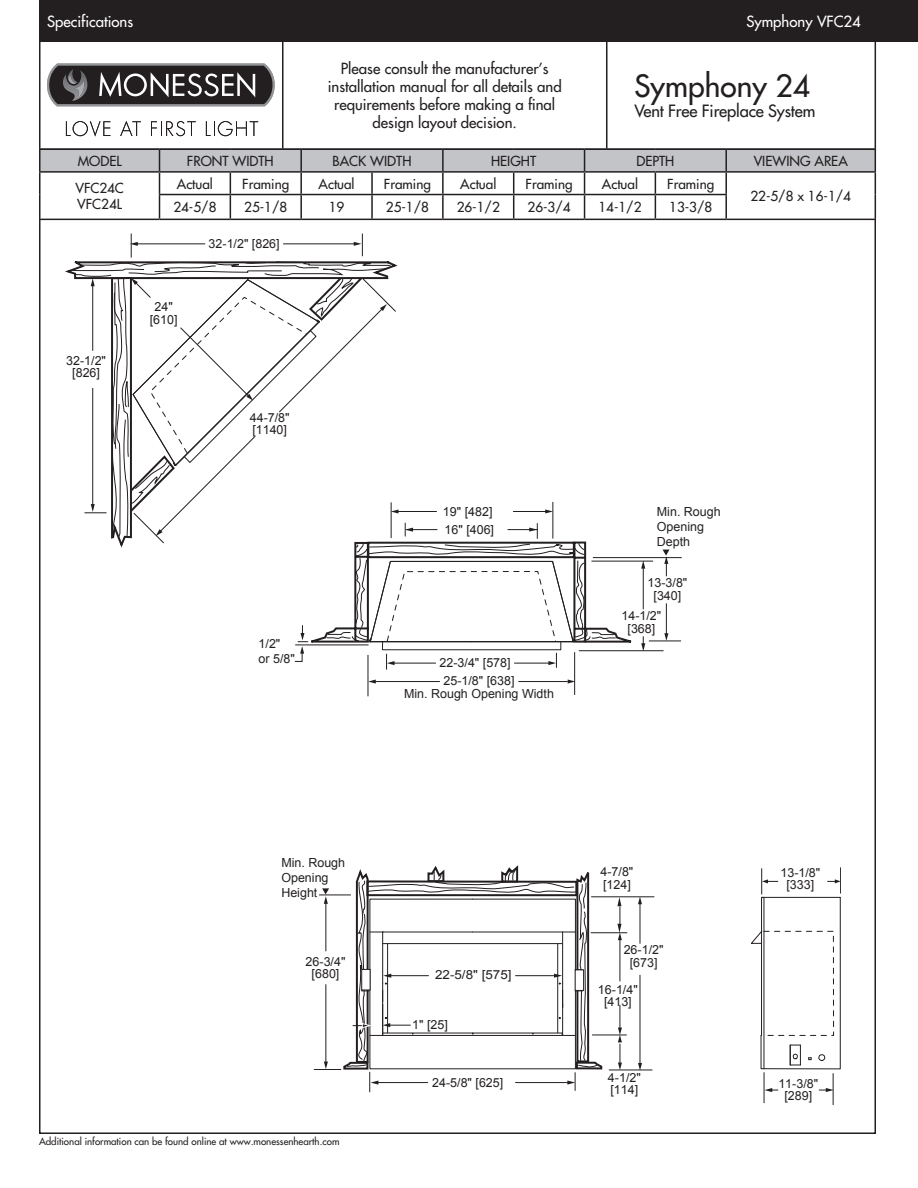
<style>
.page{position:relative;width:918px;height:1188px;background:#fff}
.page>*{position:absolute;margin:0;border:0;box-sizing:border-box;transform-origin:0 0}
.t1{font:30px "Futura";color:#231f20}
.t2{font:16.5px "Futura";letter-spacing:-.01em;color:#231f20}
.t3{font:15px/18px "Futura";color:#231f20;text-align:center}
.t4{font:15px "Futura";color:#fff}
.t5{font:13.5px/16.2px "Futura";color:#231f20}
.t6{font:12.45px/12.5px "Arial";color:#231f20;text-align:center}
.t7{font:12.45px "Arial";color:#231f20;scale:1.08 1}
.t8{font:9.75px "Futura";color:#231f20}
</style>
<div class="page">
<div style="left:39px;top:0;width:879px;height:42px;background:#231f20"></div>
<hr style="left:39px;top:42px;width:1px;height:106px;background:#231f20">
<hr style="left:282px;top:42px;width:2px;height:106px;background:#231f20">
<hr style="left:606px;top:42px;width:2px;height:106px;background:#231f20">
<hr style="left:875px;top:42px;width:1px;height:106px;background:#231f20">
<hr style="left:368px;top:655px;width:1px;height:41px;background:#231f20">
<hr style="left:574px;top:652px;width:1px;height:43px;background:#231f20">
<hr style="left:518px;top:681px;width:50px;height:1px;background:#231f20">
<hr style="left:374px;top:681px;width:66px;height:1px;background:#231f20">
<svg style="left:568px;top:679px;width:7px;height:5px"></svg>
<svg style="left:368px;top:680px;width:8px;height:4px"></svg>
<hr style="left:609px;top:1070px;width:43px;height:1px;background:#231f20">
<hr style="left:592px;top:1035px;width:34px;height:1px;background:#231f20">
<hr style="left:591px;top:932px;width:36px;height:1px;background:#231f20">
<hr style="left:591px;top:896px;width:63px;height:1px;background:#231f20">
<hr style="left:640px;top:975px;width:1px;height:89px;background:#231f20">
<hr style="left:640px;top:903px;width:1px;height:40px;background:#231f20">
<svg style="left:638px;top:1063px;width:4px;height:8px"></svg>
<svg style="left:638px;top:897px;width:4px;height:7px"></svg>
<hr style="left:620px;top:939px;width:1px;height:42px;background:#231f20">
<svg style="left:618px;top:1005px;width:4px;height:65px"></svg>
<svg style="left:617px;top:897px;width:5px;height:43px"></svg>
<svg style="left:314px;top:865px;width:289px;height:227px"></svg>
<hr style="left:579px;top:650px;width:85px;height:1px;background:#231f20">
<hr style="left:649px;top:641px;width:32px;height:1px;background:#231f20">
<hr style="left:591px;top:561px;width:62px;height:1px;background:#231f20">
<hr style="left:593px;top:557px;width:89px;height:1px;background:#231f20">
<hr style="left:666px;top:603px;width:1px;height:32px;background:#231f20">
<svg style="left:664px;top:633px;width:4px;height:8px"></svg>
<svg style="left:663px;top:550px;width:7px;height:26px"></svg>
<div style="left:362px;top:969px;width:8px;height:21px;background:#fff"></div>
<div style="left:361px;top:969px;width:9px;height:21px;border:1px solid #231f20"></div>
<div style="left:575px;top:970px;width:9px;height:20px;background:#fff"></div>
<div style="left:575px;top:970px;width:9px;height:21px;border:1px solid #231f20"></div>
<svg style="left:751px;top:867px;width:90px;height:203px"></svg>
<hr style="left:833px;top:1073px;width:1px;height:32px;background:#231f20">
<hr style="left:764px;top:1072px;width:1px;height:31px;background:#231f20">
<svg style="left:819px;top:1088px;width:15px;height:4px"></svg>
<svg style="left:764px;top:1088px;width:14px;height:4px"></svg>
<svg style="left:65px;top:234px;width:580px;height:436px"></svg>
<hr style="left:39px;top:219px;width:121px;height:1px;background:#231f20">
<hr style="left:160px;top:219px;width:70px;height:1px;background:#231f20">
<hr style="left:230px;top:219px;width:71px;height:1px;background:#231f20">
<hr style="left:301px;top:219px;width:71px;height:1px;background:#231f20">
<hr style="left:372px;top:219px;width:71px;height:1px;background:#231f20">
<hr style="left:443px;top:219px;width:71px;height:1px;background:#231f20">
<hr style="left:514px;top:219px;width:71px;height:1px;background:#231f20">
<hr style="left:585px;top:219px;width:70px;height:1px;background:#231f20">
<hr style="left:655px;top:219px;width:71px;height:1px;background:#231f20">
<hr style="left:726px;top:219px;width:150px;height:1px;background:#231f20">
<hr style="left:39px;top:148px;width:121px;height:2px;background:#231f20">
<hr style="left:160px;top:148px;width:70px;height:2px;background:#231f20">
<hr style="left:230px;top:148px;width:71px;height:2px;background:#231f20">
<hr style="left:301px;top:148px;width:71px;height:2px;background:#231f20">
<hr style="left:372px;top:148px;width:71px;height:2px;background:#231f20">
<hr style="left:443px;top:148px;width:71px;height:2px;background:#231f20">
<hr style="left:514px;top:148px;width:71px;height:2px;background:#231f20">
<hr style="left:585px;top:148px;width:70px;height:2px;background:#231f20">
<hr style="left:655px;top:148px;width:71px;height:2px;background:#231f20">
<hr style="left:726px;top:148px;width:150px;height:2px;background:#231f20">
<svg style="left:39px;top:149px;width:837px;height:70px"></svg>
<hr style="left:39px;top:171px;width:121px;height:2px;background:#231f20">
<hr style="left:160px;top:171px;width:70px;height:2px;background:#231f20">
<hr style="left:230px;top:171px;width:71px;height:2px;background:#231f20">
<hr style="left:301px;top:171px;width:71px;height:2px;background:#231f20">
<hr style="left:372px;top:171px;width:71px;height:2px;background:#231f20">
<hr style="left:443px;top:171px;width:71px;height:2px;background:#231f20">
<hr style="left:514px;top:171px;width:71px;height:2px;background:#231f20">
<hr style="left:585px;top:171px;width:70px;height:2px;background:#231f20">
<hr style="left:655px;top:171px;width:71px;height:2px;background:#231f20">
<hr style="left:726px;top:171px;width:150px;height:2px;background:#231f20">
<svg style="left:47px;top:63px;width:228px;height:43px;background:#535152"></svg>
<svg style="left:66px;top:121px;width:44px;height:15px"></svg>
<svg style="left:120px;top:121px;width:21px;height:15px"></svg>
<svg style="left:151px;top:121px;width:45px;height:15px"></svg>
<svg style="left:206px;top:121px;width:52px;height:15px"></svg>
<p class="t4" style="left:47px;top:12px;width:88px">Specifications</p>
<p class="t4" style="left:746px;top:12px;width:116px">Symphony VFC24</p>
<p class="t3" style="left:328px;top:60px;width:235px">Please consult the manufacturer’s installation manual for all details and requirements before making a final design layout decision.</p>
<p class="t1" style="left:634px;top:67px;width:177px">Symphony 24</p>
<p class="t2" style="left:634px;top:101px;width:182px">Vent Free Fireplace System</p>
<p class="t5" style="left:78px;top:153px;width:45px">MODEL</p>
<p class="t5" style="left:187px;top:153px;width:88px">FRONT WIDTH</p>
<p class="t5" style="left:333px;top:153px;width:80px">BACK WIDTH</p>
<p class="t5" style="left:491px;top:153px;width:47px">HEIGHT</p>
<p class="t5" style="left:636px;top:153px;width:39px">DEPTH</p>
<p class="t5" style="left:754px;top:153px;width:96px">VIEWING AREA</p>
<p class="t5" style="left:75px;top:180px;width:50px">VFC24C<br>VFC24L</p>
<p class="t5" style="left:177px;top:176px;width:38px">Actual</p>
<p class="t5" style="left:242px;top:176px;width:48px">Framing</p>
<p class="t5" style="left:319px;top:176px;width:38px">Actual</p>
<p class="t5" style="left:384px;top:176px;width:48px">Framing</p>
<p class="t5" style="left:460px;top:176px;width:38px">Actual</p>
<p class="t5" style="left:526px;top:176px;width:48px">Framing</p>
<p class="t5" style="left:602px;top:176px;width:38px">Actual</p>
<p class="t5" style="left:667px;top:176px;width:48px">Framing</p>
<p class="t5" style="left:750px;top:188px;width:102px">22-5/8 x 16-1/4</p>
<p class="t5" style="left:173px;top:199px;width:45px">24-5/8</p>
<p class="t5" style="left:244px;top:199px;width:45px">25-1/8</p>
<p class="t5" style="left:329px;top:199px;width:17px">19</p>
<p class="t5" style="left:386px;top:199px;width:45px">25-1/8</p>
<p class="t5" style="left:457px;top:199px;width:45px">26-1/2</p>
<p class="t5" style="left:528px;top:199px;width:45px">26-3/4</p>
<p class="t5" style="left:598px;top:199px;width:45px">14-1/2</p>
<p class="t5" style="left:669px;top:199px;width:45px">13-3/8</p>
<p class="t6" style="left:66px;top:354px;width:41px">32-1/2" [826]</p>
<p class="t6" style="left:150px;top:301px;width:29px">24" [610]</p>
<p class="t6" style="left:209px;top:238px;width:73px">32-1/2" [826]</p>
<p class="t6" style="left:250px;top:411px;width:41px;text-align:left">44-7/8" [1140]</p>
<p class="t6" style="left:259px;top:636px;width:38px;line-height:15.1px;text-align:left">1/2"<br>or 5/8"</p>
<p class="t6" style="left:443px;top:505px;width:51px">19" [482]</p>
<p class="t6" style="left:445px;top:524px;width:51px">16" [406]</p>
<p class="t6" style="left:440px;top:656px;width:73px">22-3/4" [578]</p>
<p class="t6" style="left:404px;top:675px;width:151px">25-1/8" [638]<br>Min. Rough Opening Width</p>
<p class="t6" style="left:657px;top:504px;width:65px;line-height:15.1px;text-align:left">Min. Rough<br>Opening<br>Depth</p>
<p class="t6" style="left:648px;top:577px;width:41px">13-3/8" [340]</p>
<p class="t6" style="left:622px;top:610px;width:41px">14-1/2" [368]</p>
<p class="t6" style="left:281px;top:855px;width:65px;line-height:15.1px;text-align:left">Min. Rough<br>Opening<br>Height</p>
<p class="t6" style="left:306px;top:955px;width:41px">26-3/4" [680]</p>
<p class="t8" style="left:39px;top:1135px;width:302px">Additional information can be found online at www.monessenhearth.com</p>
<p class="t7" style="left:435px;top:967px;width:72px">22-5/8" [575]</p>
<p class="t6" style="left:412px;top:1019px;width:37px">1" [25]</p>
<p class="t6" style="left:432px;top:1077px;width:73px">24-5/8" [625]</p>
<p class="t6" style="left:600px;top:866px;width:34px;text-align:left">4-7/8" [124]</p>
<p class="t6" style="left:780px;top:866px;width:41px">13-1/8" [333]</p>
<p class="t6" style="left:624px;top:944px;width:41px">26-1/2" [673]</p>
<p class="t6" style="left:598px;top:983px;width:41px">16-1/4" [413]</p>
<p class="t6" style="left:608px;top:1071px;width:34px;text-align:left">4-1/2" [114]</p>
<p class="t6" style="left:778px;top:1077px;width:41px">11-3/8" [289]</p>
</div>
